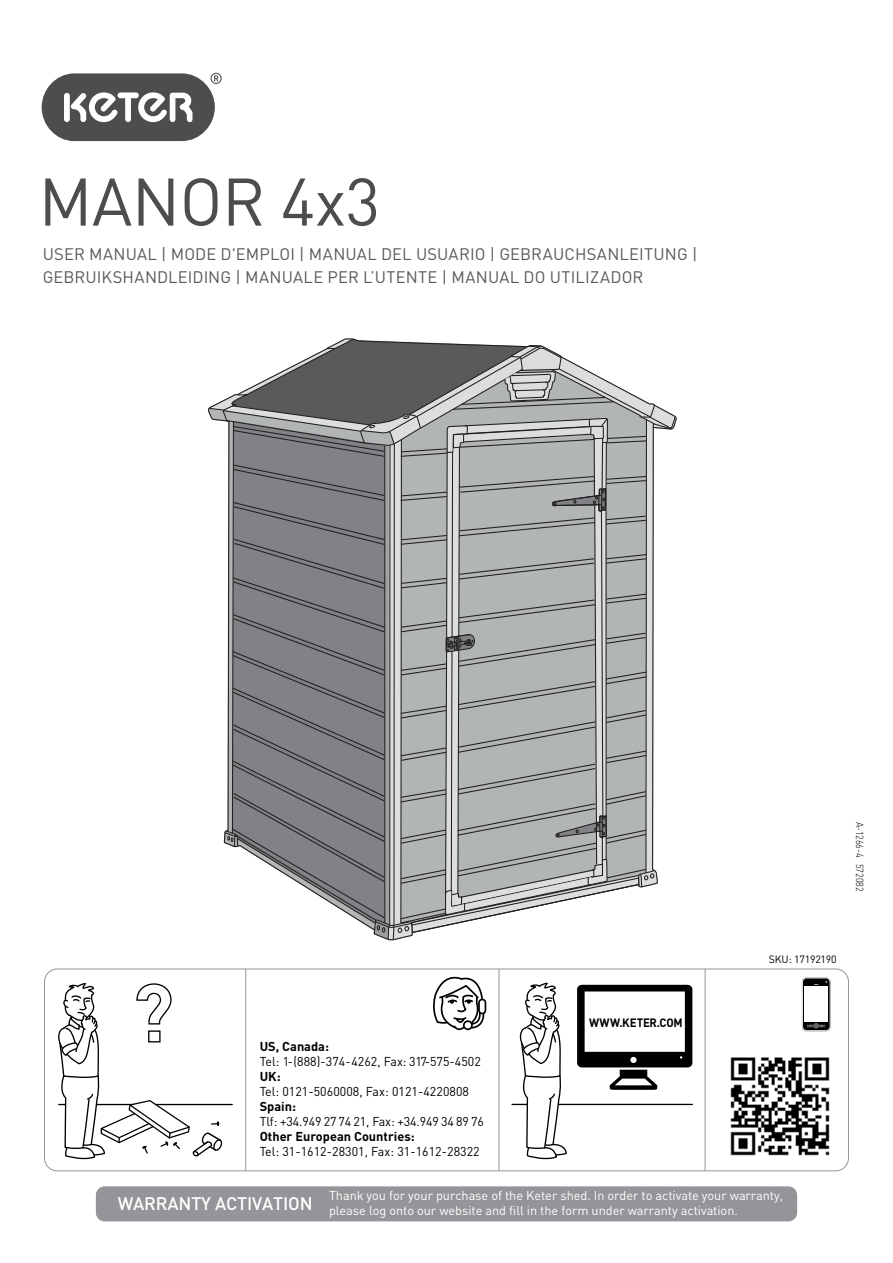
<style>
.page{position:relative;width:893px;height:1263px;background:#fff}
.page>*{position:absolute;margin:0;border:0;box-sizing:border-box;transform-origin:0 0}
.t1{font:66.15px "DIN";letter-spacing:-.01em;color:#4d4d4f}
.t2{font:500 18px "DIN";letter-spacing:-.01em;color:#fff}
.t3{font:16.5px/22.5px "DIN";letter-spacing:.005em;color:#58595b}
.t4{font:12.75px "DIN";letter-spacing:.005em;color:#000}
.t5{font:12.75px/14.9px "DIN";letter-spacing:-.005em;color:#fff}
.t6{font:700 12.75px "DIN";color:#000}
.t7{font:700 12px "DIN";letter-spacing:-.015em;color:#000;scale:.95 1}
.t8{font:10.5px "DIN";letter-spacing:-.02em;color:#000}
.t9{font:300 10.2px "DIN";letter-spacing:-.02em;color:#000;scale:.9 1}
</style>
<div class="page">
<div style="left:42px;top:73px;width:173px;height:68px;background:#4d4d4f;border-radius:33px"></div>
<div style="left:64px;top:93px;width:6px;height:29px;background:#fff;border-radius:3px"></div>
<svg style="left:71px;top:92px;width:121px;height:30px"></svg>
<div style="left:96px;top:1186px;width:701px;height:35px;background:#939598;border-radius:9px"></div>
<img style="left:730px;top:1057px;width:100px;height:99px">
<svg style="left:802px;top:978px;width:28px;height:53px"></svg>
<div style="left:804px;top:986px;width:24px;height:36px;background:#fff"></div>
<hr style="left:705px;top:969px;width:1px;height:202px;background:#939598">
<svg style="left:58px;top:339px;width:634px;height:833px"></svg>
<h1 class="t1" style="left:39px;top:160px;width:343px">MANOR 4x3</h1>
<p class="t3" style="left:43px;top:243px;width:656px">USER MANUAL | MODE D'EMPLOI | MANUAL DEL USUARIO | GEBRAUCHSANLEITUNG |<br>GEBRUIKSHANDLEIDING | MANUALE PER L’UTENTE | MANUAL DO UTILIZADOR</p>
<p class="t9" style="left:866px;top:821px;width:79px;rotate:90deg">A-1266-4 572082</p>
<p class="t6" style="left:260px;top:1038px;width:71px">US, Canada:</p>
<p class="t4" style="left:260px;top:1053px;width:223px">Tel: 1-(888)-374-4262, Fax: 317-575-4502</p>
<p class="t6" style="left:260px;top:1068px;width:22px">UK:</p>
<p class="t4" style="left:260px;top:1083px;width:211px">Tel: 0121-5060008, Fax: 0121-4220808</p>
<p class="t6" style="left:260px;top:1098px;width:38px">Spain:</p>
<p class="t4" style="left:260px;top:1113px;width:226px">Tlf: +34.949 27 74 21, Fax: +34.949 34 89 76</p>
<p class="t6" style="left:260px;top:1128px;width:156px">Other European Countries:</p>
<p class="t4" style="left:260px;top:1143px;width:221px">Tel: 31-1612-28301, Fax: 31-1612-28322</p>
<p class="t7" style="left:589px;top:1014px;width:100px">WWW.KETER.COM</p>
<p class="t8" style="left:769px;top:953px;width:69px">SKU: 17192190</p>
<h2 class="t2" style="left:118px;top:1192px;width:197px">WARRANTY ACTIVATION</h2>
<p class="t5" style="left:329px;top:1188px;width:456px">Thank you for your purchase of the Keter shed. In order to activate your warranty, please log onto our website and fill in the form under warranty activation.</p>
</div>
